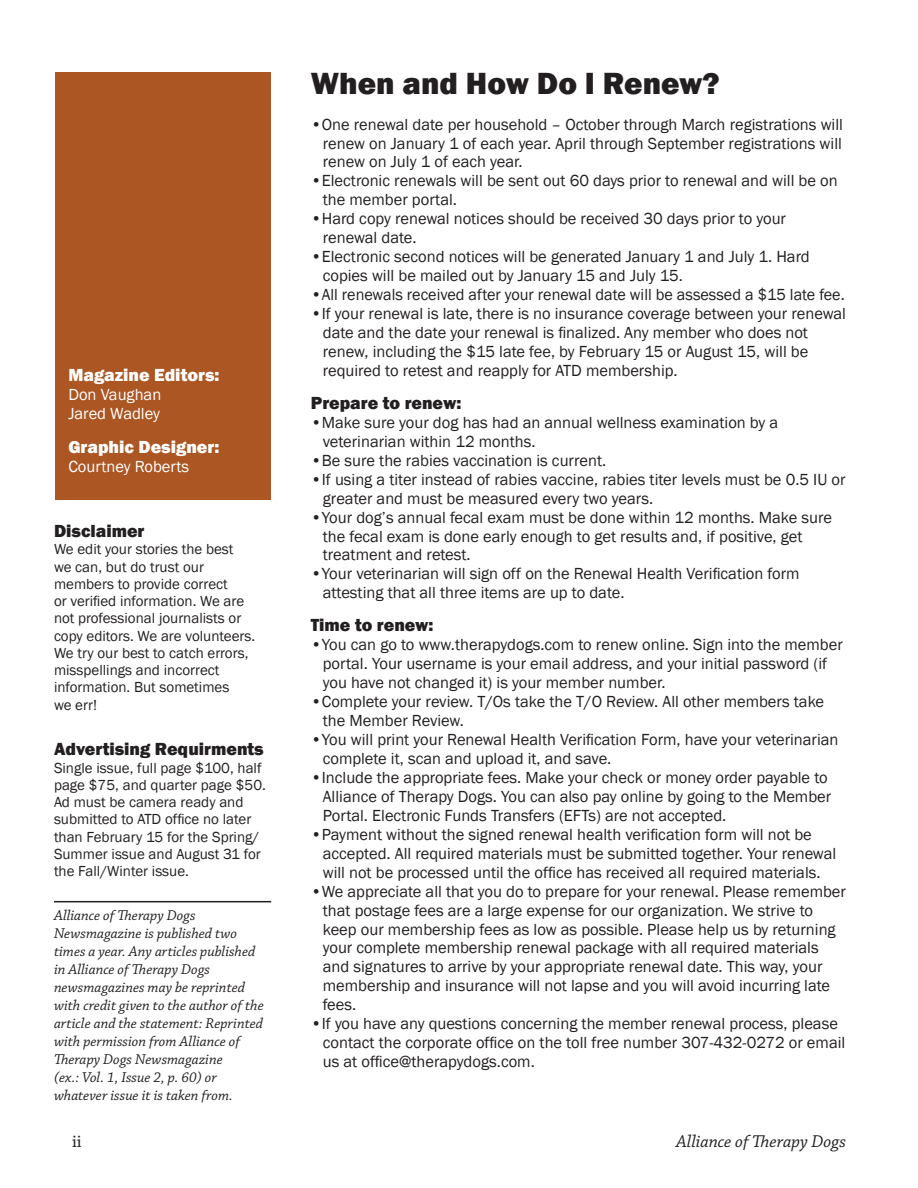
<style>
.page{position:relative;width:918px;height:1188px;background:#fff}
.page>*{position:absolute;margin:0;border:0;box-sizing:border-box;transform-origin:0 0}
.t1{font:800 31.5px "Franklin Gothic";color:#231f20}
.t2{font:800 18px "Franklin Gothic";color:#231f20}
.t3{font:800 18px "Franklin Gothic";color:#fff}
.t4{font:italic 18px "Chaparral Pro";color:#231f20}
.t5{font:18px "Chaparral Pro";color:#231f20}
.t6{font:16.5px/18.9px "Franklin Gothic";color:#231f20}
.t7{font:16.5px/19px "Franklin Gothic";color:#fff}
.t8{font:15px/17.2px "Franklin Gothic";color:#231f20}
.t9{font:italic 15px/18px "Chaparral Pro";color:#231f20}
</style>
<div class="page">
<hr style="left:54px;top:901px;width:217px;height:1px;background:#231f20">
<div style="left:55px;top:72px;width:215px;height:428px;background:#ab5623"></div>
<p class="t3" style="left:68px;top:363px;width:153px">Magazine Editors:</p>
<p class="t7" style="left:68px;top:385px;width:94px">Don Vaughan<br>Jared Wadley</p>
<h1 class="t3" style="left:68px;top:436px;width:153px">Graphic Designer:</h1>
<h1 class="t7" style="left:68px;top:458px;width:122px">Courtney Roberts</h1>
<p class="t2" style="left:54px;top:519px;width:92px">Disclaimer</p>
<p class="t8" style="left:54px;top:541px;width:203px">We edit your stories the best<br>we can, but do trust our members to provide correct<br>or verified information. We are not professional journalists or copy editors. We are volunteers.<br>We try our best to catch errors, misspellings and incorrect information. But sometimes<br>we err!</p>
<p class="t2" style="left:54px;top:738px;width:211px">Advertising Requirments</p>
<p class="t8" style="left:54px;top:759px;width:213px">Single issue, full page $100, half page $75, and quarter page $50.<br>Ad must be camera ready and submitted to ATD office no later than February 15 for the Spring/<br>Summer issue and August 31 for the Fall/Winter issue.</p>
<p class="t9" style="left:54px;top:907px;width:211px">Alliance of Therapy Dogs<br>Newsmagazine is published two times a year. Any articles published in Alliance of Therapy Dogs newsmagazines may be reprinted with credit given to the author of the article and the statement: Reprinted with permission from Alliance of<br>Therapy Dogs Newsmagazine<br>(ex.: Vol. 1, Issue 2, p. 60) or whatever issue it is taken from.</p>
<h1 class="t1" style="left:311px;top:63px;width:411px">When and How Do I Renew?</h1>
<p class="t6" style="left:323px;top:115px;width:522px;text-align:justify;text-indent:-12px">•One renewal date per household – October through March registrations will renew on January 1 of each year. April through September registrations will renew on July 1 of each year.</p>
<p class="t6" style="left:323px;top:172px;width:516px;text-indent:-12px">•Electronic renewals will be sent out 60 days prior to renewal and will be on the member portal.</p>
<p class="t6" style="left:323px;top:210px;width:465px;text-indent:-12px">•Hard copy renewal notices should be received 30 days prior to your renewal date.</p>
<p class="t6" style="left:323px;top:248px;width:488px;text-indent:-12px">•Electronic second notices will be generated January 1 and July 1. Hard copies will be mailed out by January 15 and July 15.</p>
<p class="t6" style="left:311px;top:286px;width:535px">•All renewals received after your renewal date will be assessed a $15 late fee.</p>
<p class="t6" style="left:323px;top:305px;width:525px;text-indent:-12px">•If your renewal is late, there is no insurance coverage between your renewal date and the date your renewal is finalized. Any member who does not renew, including the $15 late fee, by February 15 or August 15, will be required to retest and reapply for ATD membership.</p>
<h1 class="t2" style="left:311px;top:391px;width:152px">Prepare to renew:</h1>
<p class="t6" style="left:323px;top:413px;width:457px;text-indent:-12px">•Make sure your dog has had an annual wellness examination by a veterinarian within 12 months.</p>
<p class="t6" style="left:311px;top:451px;width:297px">•Be sure the rabies vaccination is current.</p>
<p class="t6" style="left:323px;top:470px;width:524px;text-indent:-12px">•If using a titer instead of rabies vaccine, rabies titer levels must be 0.5 IU or greater and must be measured every two years.</p>
<p class="t6" style="left:323px;top:508px;width:511px;text-indent:-12px">•Your dog’s annual fecal exam must be done within 12 months. Make sure the fecal exam is done early enough to get results and, if positive, get treatment and retest.</p>
<p class="t6" style="left:323px;top:565px;width:478px;text-indent:-12px">•Your veterinarian will sign off on the Renewal Health Verification form attesting that all three items are up to date.</p>
<h1 class="t2" style="left:311px;top:613px;width:124px">Time to renew:</h1>
<p class="t6" style="left:323px;top:635px;width:522px;text-indent:-12px">•You can go to www.therapydogs.com to renew online. Sign into the member portal. Your username is your email address, and your initial password (if you have not changed it) is your member number.</p>
<p class="t6" style="left:323px;top:692px;width:503px;text-indent:-12px">•Complete your review. T/Os take the T/O Review. All other members take the Member Review.</p>
<p class="t6" style="left:323px;top:730px;width:517px;text-indent:-12px">•You will print your Renewal Health Verification Form, have your veterinarian complete it, scan and upload it, and save.</p>
<p class="t6" style="left:323px;top:768px;width:510px;text-indent:-12px">•Include the appropriate fees. Make your check or money order payable to<br>Alliance of Therapy Dogs. You can also pay online by going to the Member<br>Portal. Electronic Funds Transfers (EFTs) are not accepted.</p>
<p class="t6" style="left:323px;top:825px;width:515px;text-indent:-12px">•Payment without the signed renewal health verification form will not be accepted. All required materials must be submitted together. Your renewal will not be processed until the office has received all required materials.</p>
<p class="t6" style="left:323px;top:882px;width:525px;text-indent:-12px">•We appreciate all that you do to prepare for your renewal. Please remember that postage fees are a large expense for our organization. We strive to keep our membership fees as low as possible. Please help us by returning your complete membership renewal package with all required materials and signatures to arrive by your appropriate renewal date. This way, your membership and insurance will not lapse and you will avoid incurring late fees.</p>
<p class="t6" style="left:323px;top:1015px;width:524px;text-indent:-12px">•If you have any questions concerning the member renewal process, please contact the corporate office on the toll free number 307-432-0272 or email us at office@therapydogs.com.</p>
<p class="t5" style="left:72px;top:1132px;width:11px">ii</p>
<p class="t4" style="left:676px;top:1132px;width:171px">Alliance of Therapy Dogs</p>
</div>
